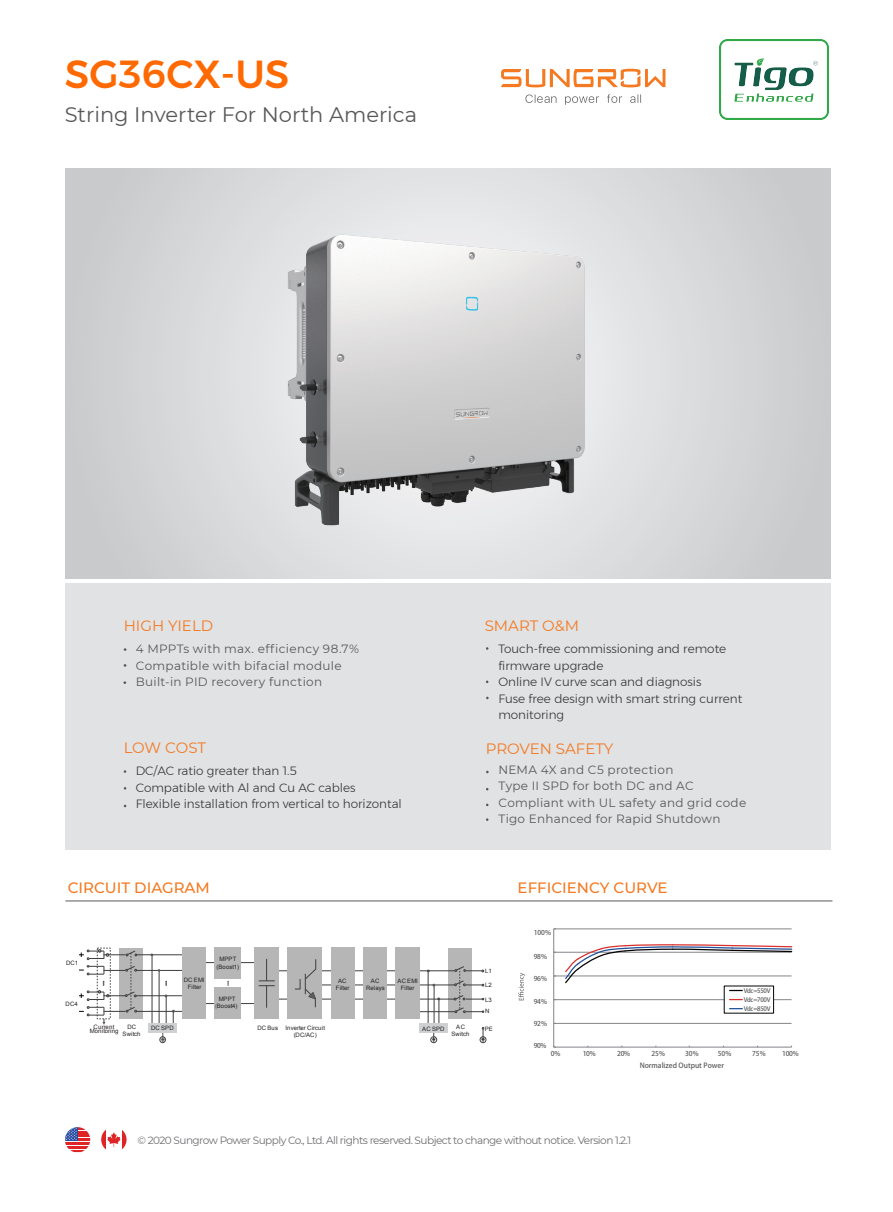
<style>
.page{position:relative;width:893px;height:1212px;background:#fff}
.page>*{position:absolute;margin:0;border:0;box-sizing:border-box;transform-origin:0 0}
.t1{font:500 39px "Montserrat";color:#fe6901}
.t2{font:21px "Montserrat";color:#57585a}
.t3{font:15px "Montserrat";color:#f47921}
.t4{font:500 15px "Montserrat";color:#f47921}
.t5{font:300 12px/16.5px "Montserrat";color:#333}
.t6{font:12px/16.5px "Montserrat";letter-spacing:.02em;color:#57585a}
.t7{font:10.5px "Montserrat";letter-spacing:-.05em;color:#6c6d70}
.t8{font:7.05px "Helvetica Neue LT Std Bd G Bpc EUC H";color:#595a5b}
.t9{font:6.75px "Helvetica Neue LT Std Bd G Bpc EUC H";letter-spacing:-.045em;color:#595a5b}
.t10{font:6.15px/9px "Helvetica Neue LT Std Bd G Bpc EUC H";letter-spacing:-.05em;color:#595a5b;text-align:justify}
.t11{font:6px/7.1px "Arial";letter-spacing:.02em;color:#231f20;text-align:center}
.s1{color:#595b5d}
</style>
<div class="page">
<svg style="left:501px;top:69px;width:164px;height:19px"></svg>
<svg style="left:525px;top:94px;width:31px;height:9px"></svg>
<svg style="left:565px;top:96px;width:34px;height:9px"></svg>
<svg style="left:630px;top:94px;width:11px;height:9px"></svg>
<svg style="left:607px;top:94px;width:15px;height:9px"></svg>
<svg style="left:122px;top:1130px;width:5px;height:20px"></svg>
<svg style="left:101px;top:1129px;width:5px;height:21px"></svg>
<svg style="left:107px;top:1132px;width:14px;height:15px"></svg>
<svg style="left:65px;top:1127px;width:25px;height:25px"></svg>
<div style="left:119px;top:948px;width:24px;height:70px;background:#b6b6b7"></div>
<div style="left:448px;top:948px;width:24px;height:70px;background:#b6b6b7"></div>
<hr style="left:195px;top:1003px;width:67px;height:1px;background:#3e3e3f">
<hr style="left:408px;top:1011px;width:47px;height:1px;background:#3e3e3f">
<hr style="left:136px;top:1011px;width:65px;height:1px;background:#3e3e3f">
<hr style="left:136px;top:995px;width:56px;height:1px;background:#3e3e3f">
<hr style="left:195px;top:962px;width:67px;height:1px;background:#3e3e3f">
<hr style="left:319px;top:985px;width:136px;height:1px;background:#3e3e3f">
<div style="left:480px;top:1036px;width:6px;height:7px;border:1px solid #3e3e3f;border-radius:50%"></div>
<svg style="left:481px;top:1027px;width:4px;height:15px"></svg>
<hr style="left:434px;top:985px;width:1px;height:39px;background:#3e3e3f">
<div style="left:430px;top:1036px;width:7px;height:7px;border:1px solid #3e3e3f;border-radius:50%"></div>
<hr style="left:428px;top:971px;width:1px;height:52px;background:#3e3e3f">
<div style="left:420px;top:1023px;width:28px;height:9px;background:#cfd0d1"></div>
<svg style="left:432px;top:998px;width:8px;height:44px"></svg>
<hr style="left:136px;top:970px;width:65px;height:1px;background:#3e3e3f">
<hr style="left:267px;top:970px;width:188px;height:1px;background:#3e3e3f">
<hr style="left:270px;top:999px;width:184px;height:1px;background:#3e3e3f">
<svg style="left:454px;top:966px;width:30px;height:47px"></svg>
<div style="left:331px;top:947px;width:24px;height:71px;background:#b6b6b7"></div>
<div style="left:364px;top:947px;width:23px;height:71px;background:#b6b6b7"></div>
<div style="left:396px;top:947px;width:24px;height:71px;background:#b6b6b7"></div>
<div style="left:288px;top:947px;width:34px;height:71px;background:#b6b6b7"></div>
<svg style="left:295px;top:959px;width:21px;height:48px"></svg>
<hr style="left:136px;top:954px;width:56px;height:1px;background:#3e3e3f">
<div style="left:254px;top:947px;width:25px;height:71px;background:#b6b6b7"></div>
<svg style="left:259px;top:959px;width:16px;height:49px"></svg>
<div style="left:182px;top:947px;width:24px;height:71px;background:#b6b6b7"></div>
<div style="left:215px;top:947px;width:26px;height:32px;background:#b6b6b7"></div>
<div style="left:214px;top:987px;width:27px;height:31px;background:#b6b6b7"></div>
<svg style="left:79px;top:949px;width:58px;height:76px"></svg>
<hr style="left:152px;top:955px;width:1px;height:69px;background:#3e3e3f">
<svg style="left:172px;top:1010px;width:3px;height:13px"></svg>
<hr style="left:166px;top:995px;width:1px;height:33px;background:#3e3e3f">
<hr style="left:159px;top:970px;width:1px;height:60px;background:#3e3e3f">
<div style="left:160px;top:1036px;width:6px;height:7px;border:1px solid #3e3e3f;border-radius:50%"></div>
<svg style="left:161px;top:1032px;width:4px;height:10px"></svg>
<div style="left:148px;top:1023px;width:29px;height:9px;background:#cfd0d1"></div>
<hr style="left:554px;top:928px;width:237px;height:1px;background:#838589">
<hr style="left:554px;top:952px;width:237px;height:1px;background:#838589">
<hr style="left:554px;top:975px;width:237px;height:1px;background:#838589">
<hr style="left:554px;top:999px;width:237px;height:1px;background:#838589">
<hr style="left:554px;top:1023px;width:237px;height:1px;background:#838589">
<hr style="left:553px;top:929px;width:1px;height:118px;background:#838589">
<hr style="left:554px;top:1047px;width:237px;height:1px;background:#838589">
<div style="left:724px;top:986px;width:50px;height:27px;background:#fff"></div>
<svg style="left:730px;top:990px;width:12px;height:1px"></svg>
<svg style="left:730px;top:999px;width:12px;height:1px"></svg>
<svg style="left:730px;top:1008px;width:12px;height:1px"></svg>
<svg style="left:518px;top:973px;width:7px;height:27px"></svg>
<svg style="left:564px;top:944px;width:229px;height:40px"></svg>
<div style="left:66px;top:583px;width:765px;height:267px;background:#e1e2e4"></div>
<svg style="left:65px;top:168px;width:765px;height:410px;background:#d6d7d9"></svg>
<hr style="left:66px;top:901px;width:766px;height:1px;background:#57585a">
<img style="left:275px;top:220px;width:320px;height:325px">
<img style="left:720px;top:39px;width:109px;height:80px">
<h1 class="t1" style="left:65px;top:50px;width:226px">SG36CX-US</h1>
<h2 class="t2" style="left:65px;top:100px;width:354px">String Inverter For North America</h2>
<p class="t3" style="left:124px;top:615px;width:91px">HIGH YIELD</p>
<p class="t3" style="left:485px;top:615px;width:96px">SMART O&amp;M</p>
<p class="t6" style="left:136px;top:640px;width:225px">4 MPPTs with max. efficiency 98.7%<br>Compatible with bifacial module<br>Built-in PID recovery function</p>
<p class="t3" style="left:124px;top:738px;width:84px">LOW COST</p>
<p class="t5" style="left:136px;top:763px;width:268px">DC/AC ratio greater than 1.5<br>Compatible with Al and Cu AC cables<br>Flexible installation from vertical to horizontal</p>
<p class="t5" style="left:498px;top:640px;width:245px">Touch-free commissioning and remote firmware upgrade<br>Online IV curve scan and diagnosis<br>Fuse free design with smart string current monitoring</p>
<p class="t3" style="left:486px;top:738px;width:129px">PROVEN SAFETY</p>
<p class="t6" style="left:499px;top:761px;width:249px">NEMA 4X and C5 protection<br>Type II SPD for both DC and AC<br>Compliant with UL safety and grid code<br>Tigo Enhanced for Rapid Shutdown</p>
<p class="t4" style="left:68px;top:877px;width:144px">CIRCUIT DIAGRAM</p>
<p class="t4" style="left:518px;top:877px;width:151px">EFFICIENCY CURVE</p>
<p class="t11" style="left:66px;top:959px;width:14px">DC1</p>
<p class="t11" style="left:66px;top:1000px;width:14px">DC4</p>
<p class="t11" style="left:184px;top:976px;width:22px">DC EMI<br>Filter</p>
<p class="t11" style="left:217px;top:956px;width:24px">MPPT (Boost1)</p>
<p class="t11" style="left:219px;top:996px;width:18px">MPPT</p>
<p class="t11" style="left:215px;top:1003px;width:24px"><span class="s1">(</span>Boost4)</p>
<p class="t11" style="left:336px;top:977px;width:15px">AC<br>Filter</p>
<p class="t11" style="left:366px;top:977px;width:20px">AC<br>Relays</p>
<p class="t11" style="left:398px;top:977px;width:22px">AC EMI<br>Filter</p>
<p class="t11" style="left:90px;top:1024px;width:30px;line-height:4.8px">Current<br>Monitoring</p>
<p class="t11" style="left:151px;top:1024px;width:24px">DC SPD</p>
<p class="t11" style="left:257px;top:1024px;width:69px">DC Bus Inverter Circuit</p>
<p class="t11" style="left:422px;top:1025px;width:24px">AC SPD</p>
<p class="t11" style="left:294px;top:1031px;width:24px">(DC/AC)</p>
<p class="t11" style="left:123px;top:1023px;width:19px">DC<br>Switch</p>
<p class="t11" style="left:451px;top:1023px;width:19px">AC<br>Switch</p>
<p class="t11" style="left:485px;top:968px;width:8px">L1</p>
<p class="t11" style="left:485px;top:981px;width:8px">L2</p>
<p class="t11" style="left:485px;top:996px;width:8px">L3</p>
<p class="t11" style="left:485px;top:1007px;width:6px">N</p>
<p class="t11" style="left:485px;top:1025px;width:10px">PE</p>
<p class="t9" style="left:534px;top:929px;width:19px">100%</p>
<p class="t9" style="left:534px;top:952px;width:15px">98%</p>
<p class="t9" style="left:534px;top:974px;width:15px">96%</p>
<p class="t9" style="left:534px;top:998px;width:15px">94%</p>
<p class="t9" style="left:534px;top:1019px;width:15px">92%</p>
<p class="t9" style="left:534px;top:1041px;width:14px">90%</p>
<p class="t10" style="left:744px;top:986px;width:28px">Vdc=550V Vdc=700V Vdc=850V</p>
<p class="t9" style="left:551px;top:1050px;width:11px">0%</p>
<p class="t9" style="left:583px;top:1050px;width:14px">10%</p>
<p class="t9" style="left:617px;top:1050px;width:14px">20%</p>
<p class="t9" style="left:651px;top:1050px;width:15px">25%</p>
<p class="t9" style="left:685px;top:1050px;width:15px">30%</p>
<p class="t9" style="left:718px;top:1050px;width:15px">50%</p>
<p class="t9" style="left:752px;top:1050px;width:15px">75%</p>
<p class="t9" style="left:782px;top:1050px;width:18px">100%</p>
<p class="t8" style="left:640px;top:1061px;width:86px">Normalized Output Power</p>
<p class="t7" style="left:138px;top:1133px;width:495px">© 2020 Sungrow Power Supply Co., Ltd. All rights reserved. Subject to change without notice. Version 1.2.1</p>
</div>
